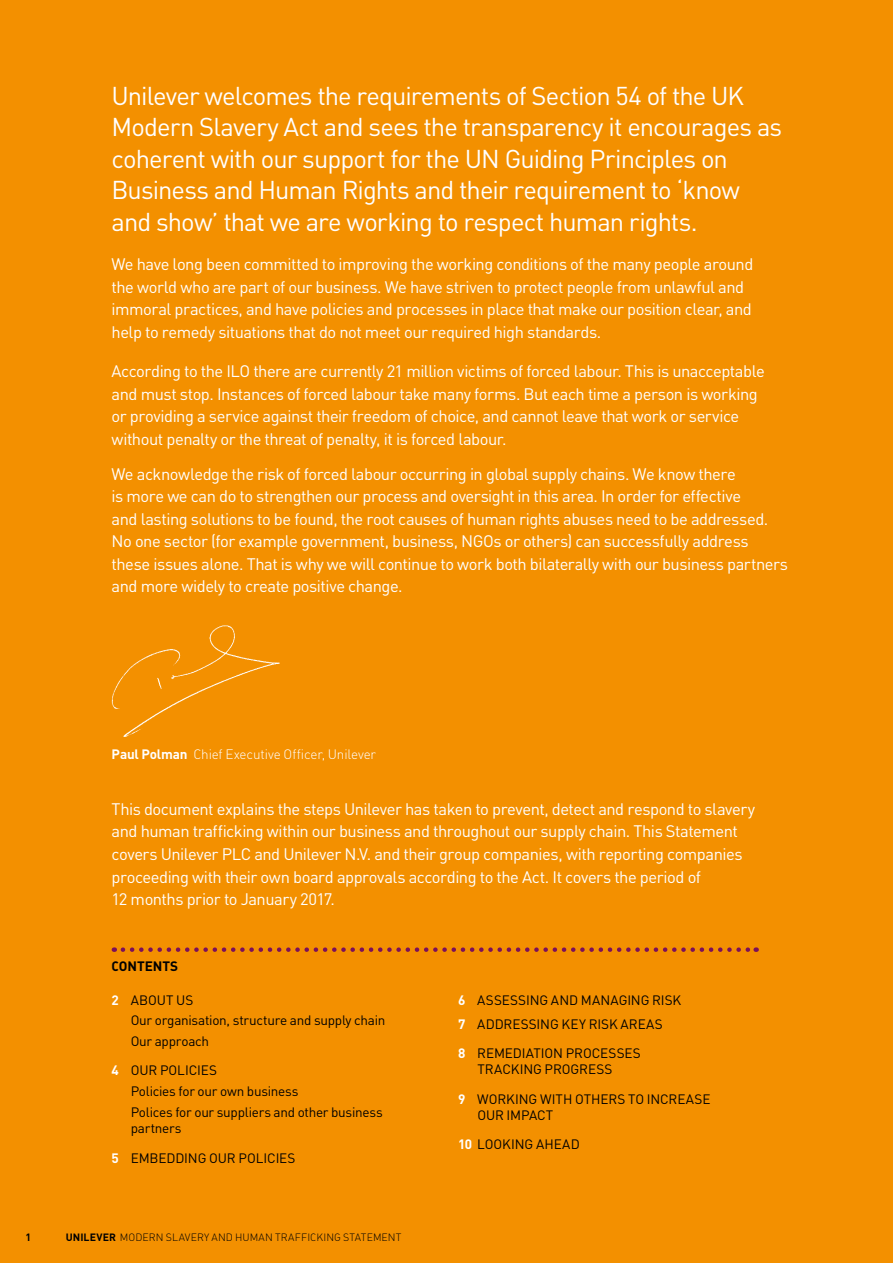
<style>
.page{position:relative;width:893px;height:1263px;background:#f39000}
.page>*{position:absolute;margin:0;border:0;box-sizing:border-box;transform-origin:0 0}
.t1{font:25.5px/31.5px "DIN Pro";letter-spacing:-.035em;color:#fff}
.t2{font:16.5px/22.5px "DIN Pro";letter-spacing:-.03em;color:#fff}
.t3{font:13.5px/20.7px "DIN Pro";letter-spacing:-.01em;color:#000}
.t4{font:300 13.5px "DIN Pro";letter-spacing:-.01em;color:#fff}
.t5{font:700 13.5px "DIN Pro";letter-spacing:-.005em;color:#000}
.t6{font:300 10.5px "DIN Pro";letter-spacing:.005em;color:#000}
.t7{font:700 10.5px "DIN Pro";color:#000}
.s1{font-weight:700}
.s2{font-weight:700;color:#fff}
</style>
<div class="page">
<svg style="left:123px;top:947px;width:634px;height:5px"></svg>
<img style="left:111px;top:625px;width:169px;height:112px">
<p class="t1" style="left:112px;top:77px;width:672px">Unilever welcomes the requirements of Section 54 of the UK Modern Slavery Act and sees the transparency it encourages as coherent with our support for the UN Guiding Principles on Business and Human Rights and their requirement to ‘know and show’ that we are working to respect human rights.</p>
<p class="t2" style="left:112px;top:251px;width:643px">We have long been committed to improving the working conditions of the many people around the world who are part of our business. We have striven to protect people from unlawful and immoral practices, and have policies and processes in place that make our position clear, and help to remedy situations that do not meet our required high standards.</p>
<p class="t2" style="left:112px;top:358px;width:655px">According to the ILO there are currently 21 million victims of forced labour. This is unacceptable and must stop. Instances of forced labour take many forms. But each time a person is working or providing a service against their freedom of choice, and cannot leave that work or service without penalty or the threat of penalty, it is forced labour.</p>
<p class="t2" style="left:112px;top:461px;width:678px">We acknowledge the risk of forced labour occurring in global supply chains. We know there<br>is more we can do to strengthen our process and oversight in this area. In order for effective<br>and lasting solutions to be found, the root causes of human rights abuses need to be addressed.<br>No one sector (for example government, business, NGOs or others) can successfully address these issues alone. That is why we will continue to work both bilaterally with our business partners and more widely to create positive change.</p>
<p class="t4" style="left:112px;top:744px;width:266px"><span class="s1">Paul Polman</span> Chief Executive Officer, Unilever</p>
<p class="t2" style="left:112px;top:796px;width:645px">This document explains the steps Unilever has taken to prevent, detect and respond to slavery and human trafficking within our business and throughout our supply chain. This Statement covers Unilever PLC and Unilever N.V. and their group companies, with reporting companies proceeding with their own board approvals according to the Act. It covers the period of<br>12 months prior to January 2017.</p>
<p class="t5" style="left:112px;top:955px;width:68px">CONTENTS</p>
<p class="t3" style="left:131px;top:988px;width:256px;text-indent:-19px"><span class="s2">2</span> ABOUT US<br>Our organisation, structure and supply chain<br>Our approach</p>
<p class="t3" style="left:131px;top:1059px;width:254px;text-indent:-19px"><span class="s2">4</span> OUR POLICIES<br>Policies for our own business<br>Polices for our suppliers and other business</p>
<p class="t3" style="left:112px;top:1112px;width:185px;line-height:29.2px;text-indent:19px">partners<br><span class="s2">5</span> EMBEDDING OUR POLICIES</p>
<p class="t7" style="left:26px;top:1229px;width:7px">1</p>
<p class="t6" style="left:66px;top:1229px;width:337px"><span class="s1">UNILEVER</span> MODERN SLAVERY AND HUMAN TRAFFICKING STATEMENT</p>
<p class="t3" style="left:458px;top:986px;width:225px;line-height:24.2px"><span class="s2">6</span> ASSESSING AND MANAGING RISK<br><span class="s2">7</span> ADDRESSING KEY RISK AREAS</p>
<p class="t3" style="left:477px;top:1043px;width:165px;line-height:16.5px;text-indent:-19px"><span class="s2">8</span> REMEDIATION PROCESSES<br>TRACKING PROGRESS</p>
<p class="t3" style="left:477px;top:1089px;width:235px;line-height:16.5px;text-indent:-19px"><span class="s2">9</span> WORKING WITH OTHERS TO INCREASE<br>OUR IMPACT</p>
<p class="t3" style="left:458px;top:1133px;width:123px"><span class="s2">10</span> LOOKING AHEAD</p>
</div>
